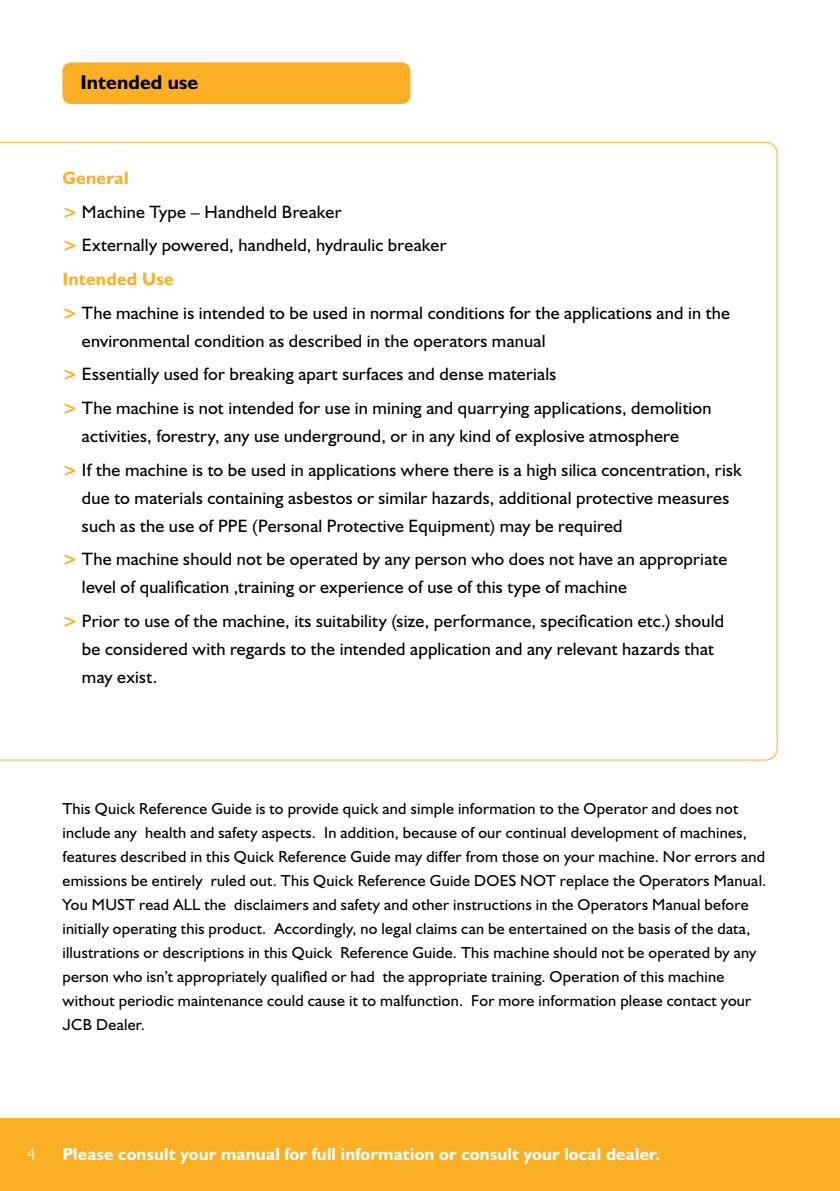
<style>
.page{position:relative;width:840px;height:1191px;background:#fff}
.page>*{position:absolute;margin:0;border:0;box-sizing:border-box;transform-origin:0 0}
.t1{font:700 20px "JCB Euro";letter-spacing:.005em;color:#000}
.t2{font:18px/28px "JCB Euro Roman";letter-spacing:.01em;color:#000}
.t3{font:700 18px "JCB Euro";letter-spacing:.01em;color:#fbaf25}
.t4{font:700 17.6px "JCB Euro";letter-spacing:.01em;color:#fff}
.t5{font:300 17.6px "JCB Euro";color:#fff}
.t6{font:16px/24px "JCB Euro Roman";letter-spacing:.015em;color:#000}
.s1{font-family:"JCB Euro";font-weight:700;color:#fbaf25}
</style>
<div class="page">
<div style="left:0;top:1118px;width:839px;height:73px;background:#fbaf25"></div>
<svg style="left:0;top:141px;width:777px;height:620px"></svg>
<div style="left:62px;top:62px;width:348px;height:42px;background:#fbaf25;border-radius:9px"></div>
<p class="t1" style="left:80px;top:70px;width:119px">Intended use</p>
<p class="t3" style="left:62px;top:166px;width:68px">General</p>
<p class="t2" style="left:62px;top:194px;width:385px;line-height:33.6px"><span class="s1">&gt;</span> Machine Type – Handheld Breaker<br><span class="s1">&gt;</span> Externally powered, handheld, hydraulic breaker</p>
<p class="t3" style="left:62px;top:268px;width:113px">Intended Use</p>
<p class="t2" style="left:82px;top:298px;width:649px;text-indent:-20px"><span class="s1">&gt;</span> The machine is intended to be used in normal conditions for the applications and in the environmental condition as described in the operators manual</p>
<p class="t2" style="left:62px;top:357px;width:650px;line-height:33.6px"><span class="s1">&gt;</span> Essentially used for breaking apart surfaces and dense materials<br><span class="s1">&gt;</span> The machine is not intended for use in mining and quarrying applications, demolition</p>
<p class="t2" style="left:62px;top:419px;width:680px;line-height:33.6px;text-indent:20px">activities, forestry, any use underground, or in any kind of explosive atmosphere<br><span class="s1">&gt;</span> If the machine is to be used in applications where there is a high silica concentration, risk</p>
<p class="t2" style="left:82px;top:483px;width:648px">due to materials containing asbestos or similar hazards, additional protective measures such as the use of PPE (Personal Protective Equipment) may be required</p>
<p class="t2" style="left:82px;top:545px;width:646px;text-indent:-20px"><span class="s1">&gt;</span> The machine should not be operated by any person who does not have an appropriate level of qualification ,training or experience of use of this type of machine</p>
<p class="t2" style="left:82px;top:606px;width:643px;text-indent:-20px"><span class="s1">&gt;</span> Prior to use of the machine, its suitability (size, performance, specification etc.) should be considered with regards to the intended application and any relevant hazards that may exist.</p>
<p class="t6" style="left:62px;top:796px;width:705px">This Quick Reference Guide is to provide quick and simple information to the Operator and does not include any health and safety aspects. In addition, because of our continual development of machines, features described in this Quick Reference Guide may differ from those on your machine. Nor errors and emissions be entirely ruled out. This Quick Reference Guide DOES NOT replace the Operators Manual.<br>You MUST read ALL the disclaimers and safety and other instructions in the Operators Manual before initially operating this product. Accordingly, no legal claims can be entertained on the basis of the data, illustrations or descriptions in this Quick Reference Guide. This machine should not be operated by any person who isn’t appropriately qualified or had the appropriate training. Operation of this machine without periodic maintenance could cause it to malfunction. For more information please contact your JCB Dealer.</p>
<p class="t5" style="left:27px;top:1143px;width:10px">4</p>
<p class="t4" style="left:62px;top:1143px;width:599px">Please consult your manual for full information or consult your local dealer.</p>
</div>
